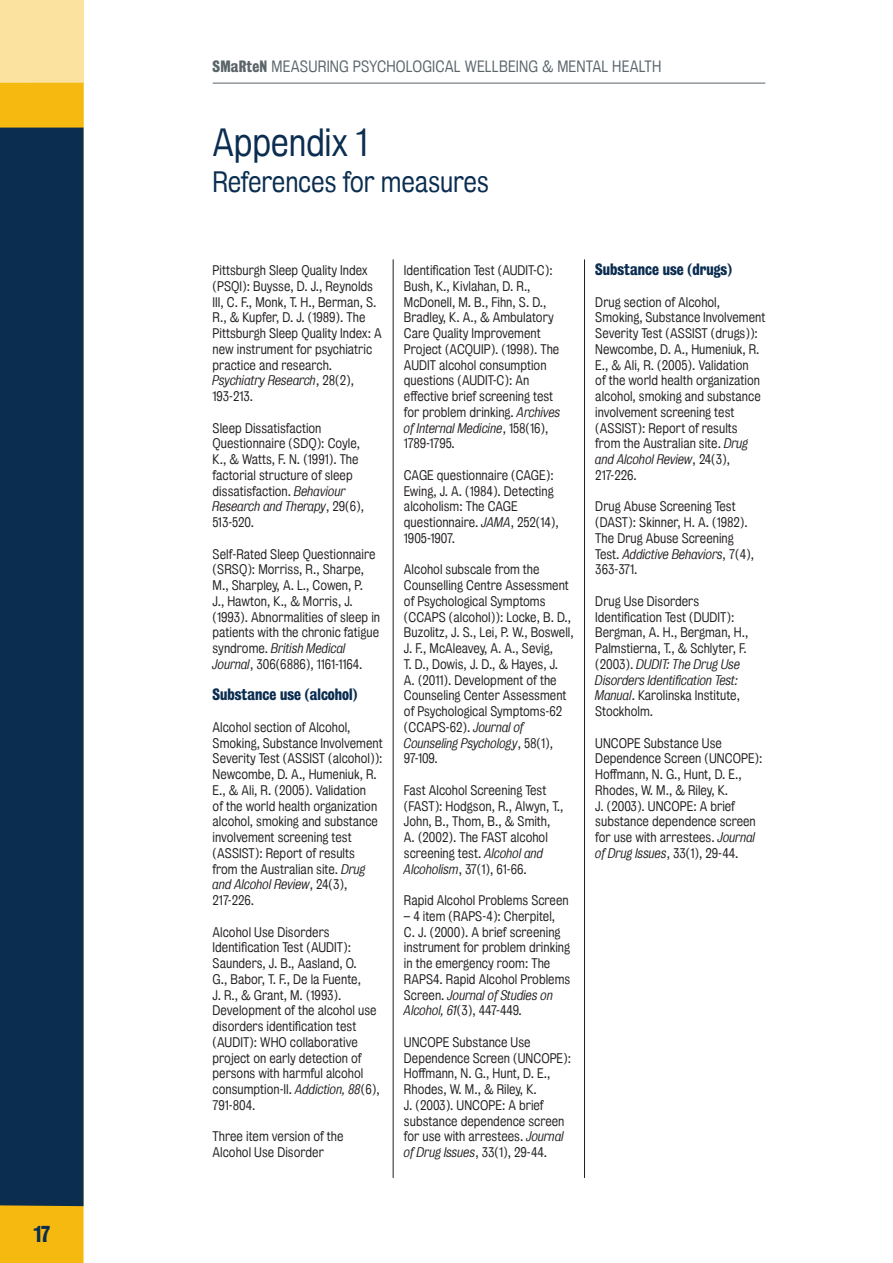
<style>
.page{position:relative;width:893px;height:1263px;background:#fff}
.page>*{position:absolute;margin:0;border:0;box-sizing:border-box;transform-origin:0 0}
.Heading_1{font:36px "Kings Bureau Grot Five One";letter-spacing:-.01em;color:#0a2d50}
.Heading_1-2{font:27px "Kings Bureau Grot Five One";letter-spacing:-.01em;color:#0a2d50}
.t1{font:21px "Kings Bureau Grot Three Seven";color:#0a2d50}
.t2{font:15px "Kings Bureau Grot Five One";letter-spacing:.01em;color:#5a6469}
.References{font:15px "Kings Bureau Grot Three Seven";color:#0a2d50}
.References-2{font:12.75px/15.8px "Kings Bureau Grot Five One";color:#231f20}
.s1{font-family:"Kings Bureau Grot Three Seven"}
.s2{font-style:italic}
</style>
<div class="page">
<div style="left:0;top:0;width:84px;height:128px;background:#fbe39f"></div>
<div style="left:0;top:83px;width:84px;height:1180px;background:#f5b90f"></div>
<div style="left:0;top:128px;width:84px;height:1078px;background:#0a2d50"></div>
<hr style="left:213px;top:83px;width:552px;height:1px;background:#5a6469">
<hr style="left:393px;top:259px;width:1px;height:919px;background:#231f20">
<hr style="left:584px;top:259px;width:1px;height:919px;background:#231f20">
<h3 class="t1" style="left:33px;top:1222px;width:18px">17</h3>
<p class="t2" style="left:213px;top:58px;width:450px"><span class="s1">SMaRteN</span> MEASURING PSYCHOLOGICAL WELLBEING &amp; MENTAL HEALTH</p>
<p class="Heading_1" style="left:213px;top:123px;width:156px">Appendix 1</p>
<p class="Heading_1-2" style="left:213px;top:167px;width:278px">References for measures</p>
<p class="References-2" style="left:213px;top:263px;width:171px">Pittsburgh Sleep Quality Index (PSQI): Buysse, D. J., Reynolds<br>III, C. F., Monk, T. H., Berman, S.<br>R., &amp; Kupfer, D. J. (1989). The<br>Pittsburgh Sleep Quality Index: A new instrument for psychiatric practice and research.<br><span class="s2">Psychiatry Research</span>, 28(2),<br>193-213.</p>
<p class="References-2" style="left:213px;top:420px;width:153px">Sleep Dissatisfaction<br>Questionnaire (SDQ): Coyle,<br>K., &amp; Watts, F. N. (1991). The factorial structure of sleep dissatisfaction. <span class="s2">Behaviour<br>Research and Therapy</span>, 29(6),<br>513-520.</p>
<p class="References-2" style="left:213px;top:546px;width:169px">Self-Rated Sleep Questionnaire (SRSQ): Morriss, R., Sharpe,<br>M., Sharpley, A. L., Cowen, P.<br>J., Hawton, K., &amp; Morris, J. (1993). Abnormalities of sleep in patients with the chronic fatigue syndrome. <span class="s2">British Medical<br>Journal</span>, 306(6886), 1161-1164.</p>
<p class="References" style="left:213px;top:686px;width:146px">Substance use (alcohol)</p>
<p class="References-2" style="left:213px;top:719px;width:172px">Alcohol section of Alcohol,<br>Smoking, Substance Involvement<br>Severity Test (ASSIST (alcohol)):</p>
<p class="References-2" style="left:213px;top:767px;width:167px">Newcombe, D. A., Humeniuk, R.<br>E., &amp; Ali, R. (2005). Validation of the world health organization alcohol, smoking and substance involvement screening test (ASSIST): Report of results from the Australian site. <span class="s2">Drug and Alcohol Review</span>, 24(3),<br>217-226.</p>
<p class="References-2" style="left:213px;top:924px;width:140px">Alcohol Use Disorders<br>Identification Test (AUDIT):</p>
<p class="References-2" style="left:213px;top:956px;width:169px">Saunders, J. B., Aasland, O.<br>G., Babor, T. F., De la Fuente,<br>J. R., &amp; Grant, M. (1993).<br>Development of the alcohol use disorders identification test (AUDIT): WHO collaborative project on early detection of persons with harmful alcohol consumption-II. <span class="s2">Addiction, 88</span>(6),<br>791-804.</p>
<p class="References-2" style="left:213px;top:1129px;width:132px">Three item version of the<br>Alcohol Use Disorder</p>
<p class="References-2" style="left:404px;top:262px;width:150px">Identification Test (AUDIT-C):</p>
<p class="References-2" style="left:404px;top:278px;width:158px">Bush, K., Kivlahan, D. R.,<br>McDonell, M. B., Fihn, S. D.,<br>Bradley, K. A., &amp; Ambulatory<br>Care Quality Improvement<br>Project (ACQUIP). (1998). The<br>AUDIT alcohol consumption questions (AUDIT-C): An effective brief screening test for problem drinking. <span class="s2">Archives of Internal Medicine</span>, 158(16),<br>1789-1795.</p>
<p class="References-2" style="left:404px;top:467px;width:151px">CAGE questionnaire (CAGE):</p>
<p class="References-2" style="left:404px;top:483px;width:156px">Ewing, J. A. (1984). Detecting alcoholism: The CAGE questionnaire. <span class="s2">JAMA</span>, 252(14),<br>1905-1907.</p>
<p class="References-2" style="left:404px;top:562px;width:171px">Alcohol subscale from the<br>Counselling Centre Assessment of Psychological Symptoms (CCAPS (alcohol)): Locke, B. D.,<br>Buzolitz, J. S., Lei, P. W., Boswell,<br>J. F., McAleavey, A. A., Sevig,<br>T. D., Dowis, J. D., &amp; Hayes, J.<br>A. (2011). Development of the<br>Counseling Center Assessment of Psychological Symptoms-62 (CCAPS-62). <span class="s2">Journal of<br>Counseling Psychology</span>, 58(1),<br>97-109.</p>
<p class="References-2" style="left:404px;top:782px;width:161px">Fast Alcohol Screening Test (FAST): Hodgson, R., Alwyn, T.,<br>John, B., Thom, B., &amp; Smith,<br>A. (2002). The FAST alcohol screening test. <span class="s2">Alcohol and<br>Alcoholism</span>, 37(1), 61-66.</p>
<p class="References-2" style="left:404px;top:892px;width:166px">Rapid Alcohol Problems Screen</p>
<p class="References-2" style="left:404px;top:908px;width:168px">– 4 item (RAPS-4): Cherpitel,<br>C. J. (2000). A brief screening instrument for problem drinking in the emergency room: The<br>RAPS4. Rapid Alcohol Problems<br>Screen. <span class="s2">Journal of Studies on<br>Alcohol, 61</span>(3), 447-449.</p>
<p class="References-2" style="left:404px;top:1034px;width:169px">UNCOPE Substance Use<br>Dependence Screen (UNCOPE):</p>
<p class="References-2" style="left:404px;top:1066px;width:162px">Hoffmann, N. G., Hunt, D. E.,<br>Rhodes, W. M., &amp; Riley, K.<br>J. (2003). UNCOPE: A brief substance dependence screen for use with arrestees. <span class="s2">Journal of Drug Issues</span>, 33(1), 29-44.</p>
<p class="References" style="left:595px;top:261px;width:138px">Substance use (drugs)</p>
<p class="References-2" style="left:595px;top:294px;width:172px">Drug section of Alcohol,<br>Smoking, Substance Involvement<br>Severity Test (ASSIST (drugs)):</p>
<p class="References-2" style="left:595px;top:341px;width:167px">Newcombe, D. A., Humeniuk, R.<br>E., &amp; Ali, R. (2005). Validation of the world health organization alcohol, smoking and substance involvement screening test (ASSIST): Report of results from the Australian site. <span class="s2">Drug and Alcohol Review</span>, 24(3),<br>217-226.</p>
<p class="References-2" style="left:595px;top:499px;width:160px">Drug Abuse Screening Test (DAST): Skinner, H. A. (1982).<br>The Drug Abuse Screening<br>Test. <span class="s2">Addictive Behaviors</span>, 7(4),<br>363-371.</p>
<p class="References-2" style="left:595px;top:593px;width:141px">Drug Use Disorders<br>Identification Test (DUDIT):</p>
<p class="References-2" style="left:595px;top:625px;width:155px">Bergman, A. H., Bergman, H.,<br>Palmstierna, T., &amp; Schlyter, F. (2003). <span class="s2">DUDIT: The Drug Use<br>Disorders Identification Test:<br>Manual</span>. Karolinska Institute,<br>Stockholm.</p>
<p class="References-2" style="left:595px;top:735px;width:169px">UNCOPE Substance Use<br>Dependence Screen (UNCOPE):</p>
<p class="References-2" style="left:595px;top:767px;width:162px">Hoffmann, N. G., Hunt, D. E.,<br>Rhodes, W. M., &amp; Riley, K.<br>J. (2003). UNCOPE: A brief substance dependence screen for use with arrestees. <span class="s2">Journal of Drug Issues</span>, 33(1), 29-44.</p>
</div>
